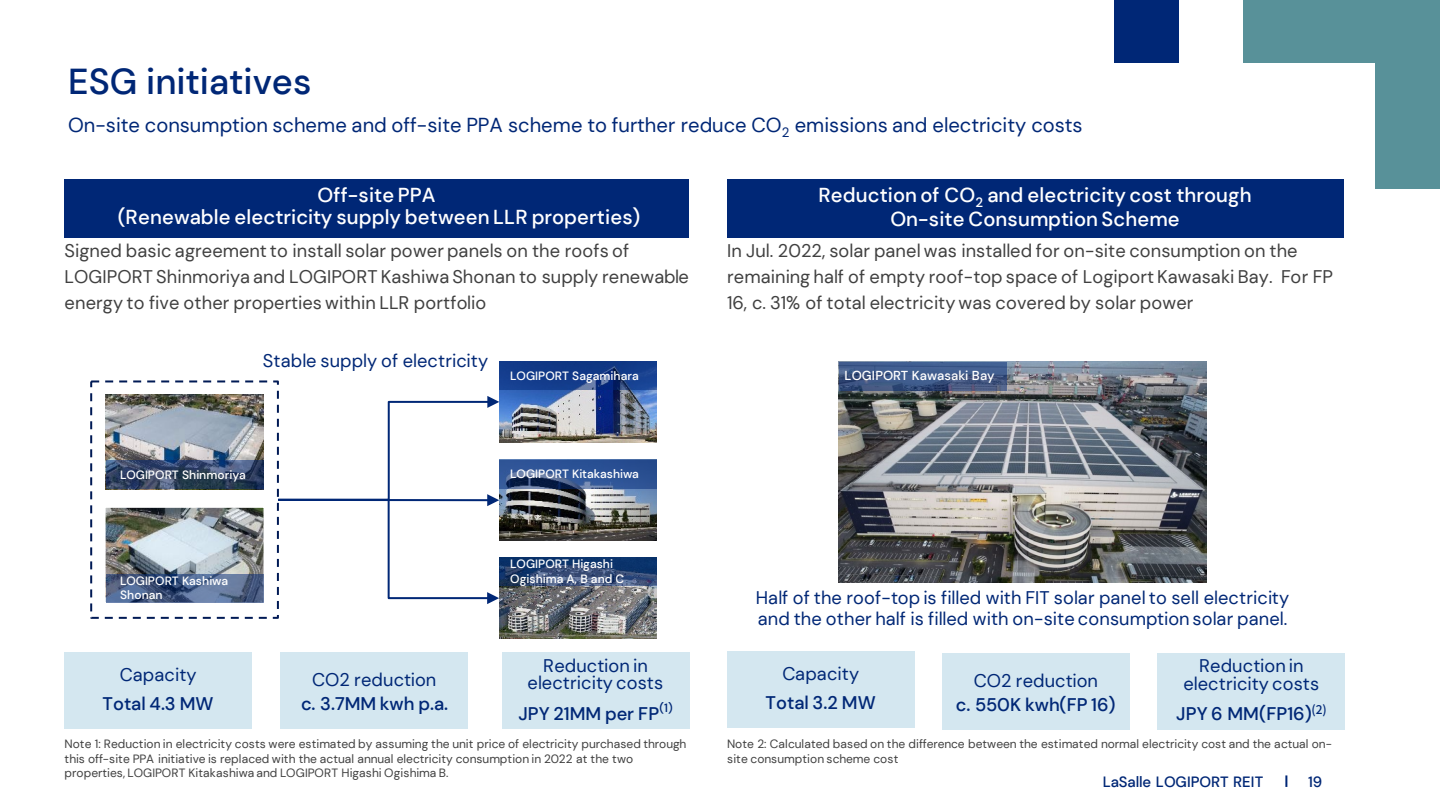
<style>
.page{position:relative;width:1440px;height:811px;background:#fff}
.page>*{position:absolute;margin:0;border:0;box-sizing:border-box;transform-origin:0 0}
.t1{font:500 36px "DM Sans";color:#002776}
.t2{font:500 20.2px "DM Sans";letter-spacing:.005em;color:#fff}
.t3{font:20.2px "DM Sans";color:#002776}
.t4{font:18.2px/26px "DM Sans";letter-spacing:.005em;color:#404040}
.t5{font:18.2px/17.8px "DM Sans";letter-spacing:.005em;color:#002776;text-align:center}
.t6{font:500 18.2px/24px "DM Sans";letter-spacing:.005em;color:#002776;text-align:center}
.t7{font:500 14.8px "DM Sans";color:#002776}
.t8{font:500 13px "DM Sans";color:#fff}
.t9{font:12px/14.4px "DM Sans";color:#404040}
.t10{font:500 12px/14.4px "DM Sans";color:#fff}
.s1{font-weight:400}
</style>
<div class="page">
<svg style="left:1285px;top:775px;width:2px;height:11px"></svg>
<div style="left:1376px;top:0;width:64px;height:188px;background:#589199"></div>
<div style="left:1243px;top:0;width:197px;height:62px;background:#589199"></div>
<div style="left:1114px;top:0;width:64px;height:62px;background:#002776"></div>
<div style="left:64px;top:179px;width:625px;height:58px;background:#002776"></div>
<div style="left:727px;top:179px;width:617px;height:58px;background:#002776"></div>
<div style="left:942px;top:652px;width:187px;height:77px;background:#d4e7f0"></div>
<div style="left:1158px;top:652px;width:187px;height:77px;background:#d4e7f0"></div>
<img style="left:106px;top:395px;width:158px;height:65px">
<img style="left:107px;top:508px;width:156px;height:66px">
<div style="left:103px;top:504px;width:164px;height:101px;border:3px solid #fff"></div>
<div style="left:106px;top:460px;width:158px;height:29px;background:#002776;opacity:.5"></div>
<div style="left:106px;top:574px;width:158px;height:28px;background:#002776;opacity:.5"></div>
<img style="left:499px;top:459px;width:158px;height:81px">
<img style="left:499px;top:586px;width:158px;height:51px">
<img style="left:499px;top:390px;width:158px;height:52px">
<div style="left:64px;top:652px;width:188px;height:76px;background:#d4e7f0"></div>
<div style="left:281px;top:652px;width:187px;height:76px;background:#d4e7f0"></div>
<div style="left:90px;top:380px;width:189px;height:238px;border:2px dashed #001a55"></div>
<div style="left:499px;top:361px;width:158px;height:29px;background:#002776;opacity:.5"></div>
<div style="left:499px;top:460px;width:158px;height:28px;background:#002776;opacity:.5"></div>
<div style="left:499px;top:557px;width:158px;height:29px;background:#002776;opacity:.5"></div>
<svg style="left:276px;top:396px;width:223px;height:208px"></svg>
<div style="left:502px;top:652px;width:187px;height:76px;background:#d4e7f0"></div>
<div style="left:727px;top:651px;width:187px;height:76px;background:#d4e7f0"></div>
<img style="left:839px;top:361px;width:368px;height:221px">
<div style="left:839px;top:361px;width:168px;height:29px;background:#002776;opacity:.5"></div>
<p class="t1" style="left:68px;top:59px;width:245px">ESG initiatives</p>
<p class="t3" style="left:68px;top:113px;width:1016px">On-site consumption scheme and off-site PPA scheme to further reduce CO<sub>2</sub> emissions and electricity costs</p>
<p class="t2" style="left:318px;top:182px;width:119px">Off-site PPA</p>
<p class="t2" style="left:118px;top:204px;width:524px">(Renewable electricity supply between LLR properties)</p>
<p class="t4" style="left:65px;top:238px;width:626px">Signed basic agreement to install solar power panels on the roofs of<br>LOGIPORT Shinmoriya and LOGIPORT Kashiwa Shonan to supply renewable energy to five other properties within LLR portfolio</p>
<p class="t5" style="left:263px;top:351px;width:227px">Stable supply of electricity</p>
<p class="t10" style="left:510px;top:368px;width:130px">LOGIPORT Sagamihara</p>
<p class="t10" style="left:120px;top:467px;width:127px">LOGIPORT Shinmoriya</p>
<p class="t10" style="left:120px;top:573px;width:109px">LOGIPORT Kashiwa<br>Shonan</p>
<p class="t10" style="left:510px;top:466px;width:130px">LOGIPORT Kitakashiwa</p>
<p class="t10" style="left:510px;top:556px;width:115px">LOGIPORT Higashi<br>Ogishima A, B and C</p>
<p class="t5" style="left:527px;top:656px;width:137px">Reduction in electricity costs</p>
<p class="t6" style="left:518px;top:701px;width:156px">JPY 21MM per FP<sup>(1)</sup></p>
<p class="t9" style="left:65px;top:736px;width:623px">Note 1: Reduction in electricity costs were estimated by assuming the unit price of electricity purchased through this off-site PPA initiative is replaced with the actual annual electricity consumption in 2022 at the two properties, LOGIPORT Kitakashiwa and LOGIPORT Higashi Ogishima B.</p>
<p class="t5" style="left:120px;top:665px;width:78px">Capacity</p>
<p class="t6" style="left:103px;top:691px;width:113px">Total 4.3 MW</p>
<p class="t6" style="left:301px;top:667px;width:148px"><span class="s1">CO2 reduction<br></span>c. 3.7MM kwh p.a.</p>
<p class="t2" style="left:818px;top:182px;width:435px">Reduction of CO<sub>2</sub> and electricity cost through</p>
<p class="t2" style="left:890px;top:206px;width:291px">On-site Consumption Scheme</p>
<p class="t4" style="left:727px;top:238px;width:607px">In Jul. 2022, solar panel was installed for on-site consumption on the remaining half of empty roof-top space of Logiport Kawasaki Bay. For FP<br>16, c. 31% of total electricity was covered by solar power</p>
<p class="t8" style="left:845px;top:367px;width:152px">LOGIPORT Kawasaki Bay</p>
<p class="t5" style="left:756px;top:586px;width:535px;line-height:21.6px;text-align:left">Half of the roof-top is filled with FIT solar panel to sell electricity and the other half is filled with on-site consumption solar panel.</p>
<p class="t5" style="left:782px;top:664px;width:78px">Capacity</p>
<p class="t6" style="left:766px;top:690px;width:112px">Total 3.2 MW</p>
<p class="t6" style="left:956px;top:668px;width:161px"><span class="s1">CO2 reduction<br></span>c. 550K kwh(FP 16)</p>
<p class="t5" style="left:1183px;top:656px;width:137px">Reduction in electricity costs</p>
<p class="t6" style="left:1176px;top:701px;width:152px">JPY 6 MM(FP16)<sup>(2)</sup></p>
<p class="t9" style="left:727px;top:736px;width:606px">Note 2: Calculated based on the difference between the estimated normal electricity cost and the actual on&shy;site consumption scheme cost</p>
<p class="t7" style="left:1103px;top:772px;width:162px">LaSalle LOGIPORT REIT</p>
<p class="t7" style="left:1308px;top:772px;width:16px">19</p>
</div>
